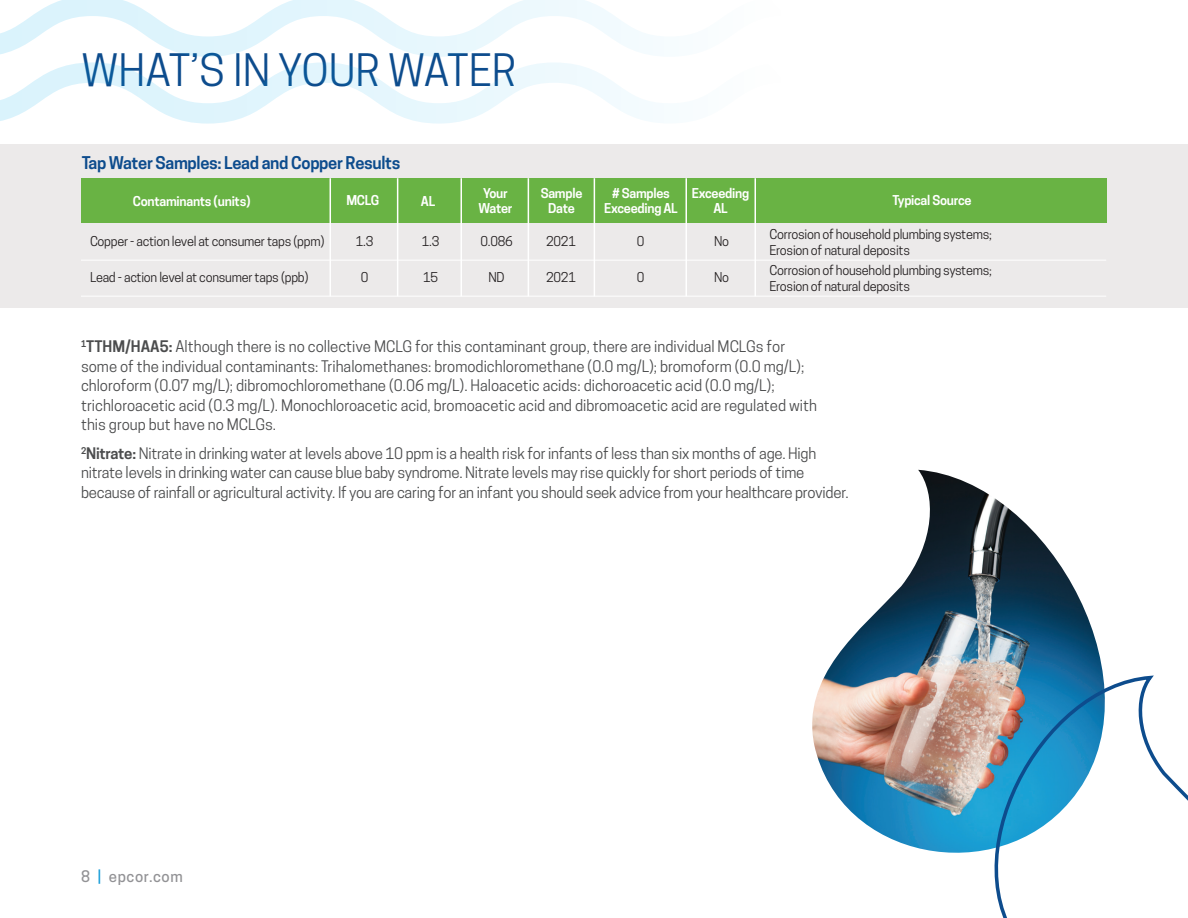
<style>
.page{position:relative;width:1188px;height:918px;background:#fff}
.page>*{position:absolute;margin:0;border:0;box-sizing:border-box;transform-origin:0 0}
.PageHead2{font:42px "Cooper Hewitt";color:#0d4c8d}
.TableTitle{font:600 16.5px "Cooper Hewitt";letter-spacing:-.02em;color:#0d4c8d}
.Body1{font:15px/19.5px "Cooper Hewitt";letter-spacing:-.01em;color:#4b4c4d}
.t1{font:500 15px "Cooper Hewitt";letter-spacing:.04em;color:#929295}
.t2{font:12.75px/15.8px "Cooper Hewitt";letter-spacing:-.02em;color:#231f20}
.t3{font:600 12.75px/15px "Cooper Hewitt";letter-spacing:-.02em;color:#fff;text-align:center}
.s1{font-weight:600}
.s2{color:#169cd8}
</style>
<div class="page">
<svg style="left:0;top:0;width:653px;height:57px"></svg>
<svg style="left:0;top:62px;width:653px;height:62px"></svg>
<div style="left:0;top:144px;width:1188px;height:164px;background:#eceaea"></div>
<div style="left:81px;top:178px;width:1026px;height:45px;background:#69b344"></div>
<hr style="left:81px;top:260px;width:1025px;height:1px;background:#fff">
<hr style="left:81px;top:296px;width:1025px;height:1px;background:#fff">
<hr style="left:330px;top:178px;width:1px;height:118px;background:#fff">
<hr style="left:460px;top:178px;width:2px;height:118px;background:#fff">
<hr style="left:594px;top:178px;width:1px;height:118px;background:#fff">
<hr style="left:686px;top:178px;width:1px;height:118px;background:#fff">
<hr style="left:754px;top:178px;width:2px;height:118px;background:#fff">
<hr style="left:397px;top:178px;width:1px;height:118px;background:#fff">
<hr style="left:528px;top:178px;width:1px;height:118px;background:#fff">
<img style="left:812px;top:470px;width:291px;height:382px">
<svg style="left:942px;top:673px;width:246px;height:245px"></svg>
<p class="PageHead2" style="left:81px;top:45px;width:437px">WHAT’S IN YOUR WATER</p>
<p class="TableTitle" style="left:82px;top:153px;width:320px">Tap Water Samples: Lead and Copper Results</p>
<p class="t3" style="left:133px;top:194px;width:119px">Contaminants (units)</p>
<p class="t3" style="left:346px;top:193px;width:34px">MCLG</p>
<p class="t3" style="left:421px;top:193px;width:16px">AL</p>
<p class="t3" style="left:478px;top:185px;width:36px">Your<br>Water</p>
<p class="t3" style="left:541px;top:186px;width:43px">Sample<br>Date</p>
<p class="t3" style="left:612px;top:186px;width:59px"># Samples</p>
<p class="t3" style="left:604px;top:201px;width:75px">Exceeding AL</p>
<p class="t3" style="left:692px;top:186px;width:59px">Exceeding<br>AL</p>
<p class="t3" style="left:892px;top:193px;width:81px">Typical Source</p>
<p class="t2" style="left:90px;top:234px;width:236px">Copper - action level at consumer taps (ppm)</p>
<p class="t2" style="left:356px;top:234px;width:19px">1.3</p>
<p class="t2" style="left:422px;top:234px;width:19px">1.3</p>
<p class="t2" style="left:480px;top:234px;width:34px">0.086</p>
<p class="t2" style="left:546px;top:234px;width:31px">2021</p>
<p class="t2" style="left:637px;top:234px;width:9px">0</p>
<p class="t2" style="left:714px;top:234px;width:17px">No</p>
<p class="t2" style="left:769px;top:226px;width:224px">Corrosion of household plumbing systems;<br>Erosion of natural deposits</p>
<p class="t2" style="left:90px;top:270px;width:220px">Lead - action level at consumer taps (ppb)</p>
<p class="t2" style="left:361px;top:270px;width:9px">0</p>
<p class="t2" style="left:423px;top:270px;width:17px">15</p>
<p class="t2" style="left:488px;top:270px;width:18px">ND</p>
<p class="t2" style="left:546px;top:270px;width:31px">2021</p>
<p class="t2" style="left:637px;top:270px;width:9px">0</p>
<p class="t2" style="left:714px;top:270px;width:17px">No</p>
<p class="t2" style="left:769px;top:262px;width:224px">Corrosion of household plumbing systems;<br>Erosion of natural deposits</p>
<p class="Body1" style="left:81px;top:337px;width:737px"><sup>1</sup><span class="s1">TTHM/HAA5:</span> Although there is no collective MCLG for this contaminant group, there are individual MCLGs for some of the individual contaminants: Trihalomethanes: bromodichloromethane (0.0 mg/L); bromoform (0.0 mg/L); chloroform (0.07 mg/L); dibromochloromethane (0.06 mg/L). Haloacetic acids: dichoroacetic acid (0.0 mg/L); trichloroacetic acid (0.3 mg/L). Monochloroacetic acid, bromoacetic acid and dibromoacetic acid are regulated with this group but have no MCLGs.</p>
<p class="Body1" style="left:81px;top:443px;width:769px"><sup>2</sup><span class="s1">Nitrate:</span> Nitrate in drinking water at levels above 10 ppm is a health risk for infants of less than six months of age. High nitrate levels in drinking water can cause blue baby syndrome. Nitrate levels may rise quickly for short periods of time because of rainfall or agricultural activity. If you are caring for an infant you should seek advice from your healthcare provider.</p>
<p class="t1" style="left:81px;top:868px;width:103px">8 <span class="s2">|</span> epcor.com</p>
</div>
